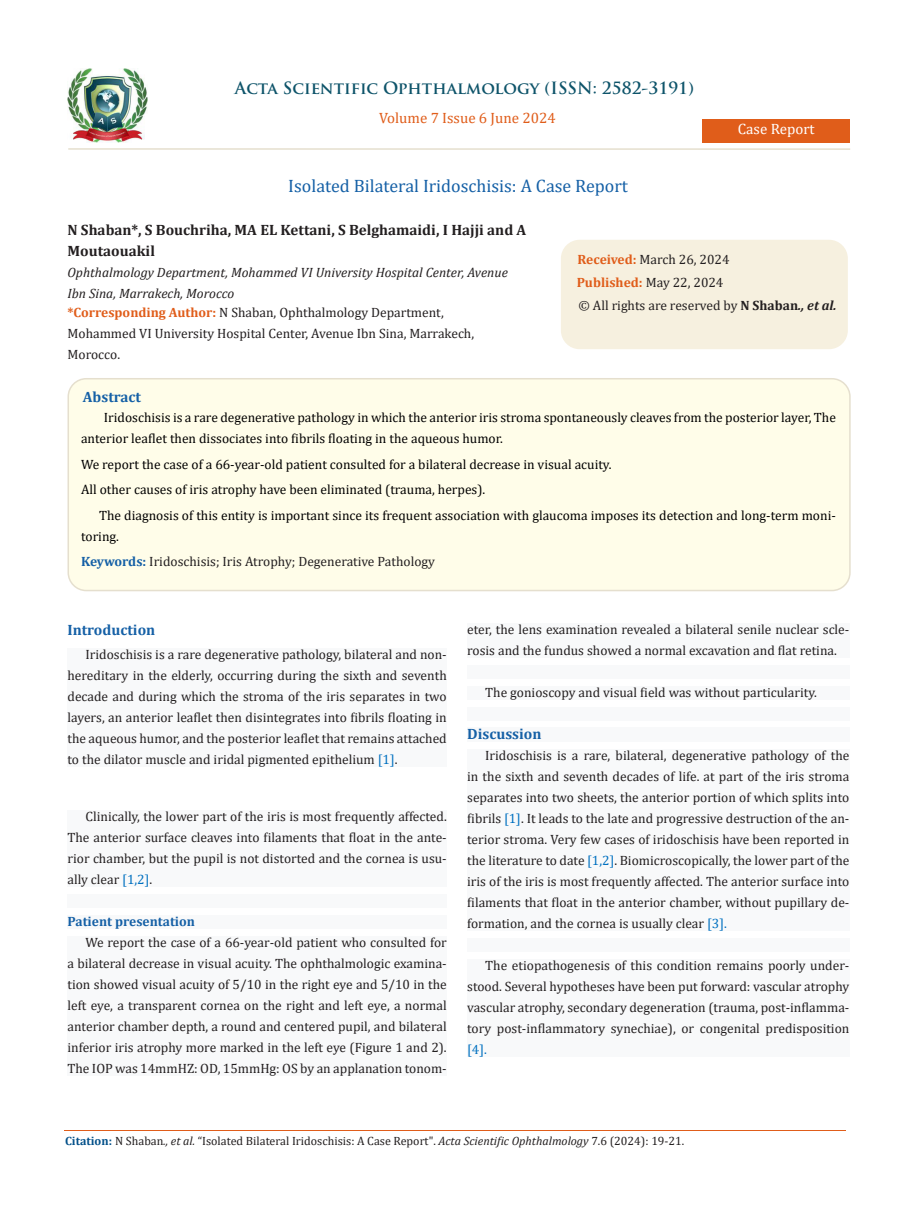
<style>
.page{position:relative;width:917px;height:1224px;background:#fff}
.page>*{position:absolute;margin:0;border:0;box-sizing:border-box;transform-origin:0 0}
.t1{font:18px "Cambria";color:#1560a6}
.t2{font:700 16.5px "Trajan Pro";color:#0e546a}
.t3{font:700 15px/21px "Cambria";color:#231f20}
.HTML_Preformatted{font:700 15px "Cambria";color:#1560a6}
.t4{font:15px "Cambria";color:#e05d1a}
.t5{font:15px "Cambria";color:#fff}
.HTML_Preformatted-2{font:13.5px/21px "Cambria";color:#231f20;text-align:justify}
.t6{font:13.5px/21px "Cambria";color:#000}
.t7{font:italic 13.5px/21px "Cambria";color:#231f20}
.t8{font:700 13.5px "Cambria";color:#e05d1a}
.HTML_Preformatted-3{font:700 13.5px "Cambria";color:#1560a6}
.t9{font:12px "Cambria";color:#231f20}
.s1{font-weight:700;color:#e05d1a}
.s2{font-weight:400;color:#231f20}
.s3{font-weight:700}
.s4{font-weight:700;font-style:italic}
.s5{font-weight:700;color:#1560a6}
.s6{color:#0070c0}
.s7{font-weight:700;color:#035089}
.s8{font-style:italic}
</style>
<div class="page">
<img style="left:67px;top:68px;width:81px;height:74px">
<div style="left:702px;top:119px;width:148px;height:23px;background:#e05d1a"></div>
<div style="left:561px;top:241px;width:286px;height:107px;background:#f6f0df;border-radius:18px"></div>
<div style="left:561px;top:240px;width:286px;height:109px;border:2px solid #f6f0df;border-radius:18px"></div>
<div style="left:68px;top:379px;width:781px;height:212px;background:#fffde9;border-radius:18px"></div>
<div style="left:67px;top:378px;width:783px;height:213px;border:2px solid #e5dfce;border-radius:18px"></div>
<div style="left:67px;top:648px;width:380px;height:118px;background:#f8f9fa"></div>
<div style="left:67px;top:810px;width:380px;height:76px;background:#f8f9fa"></div>
<div style="left:67px;top:894px;width:380px;height:14px;background:#f8f9fa"></div>
<div style="left:67px;top:915px;width:380px;height:13px;background:#f8f9fa"></div>
<div style="left:67px;top:936px;width:380px;height:140px;background:#f8f9fa"></div>
<div style="left:467px;top:623px;width:382px;height:35px;background:#f8f9fa"></div>
<div style="left:467px;top:665px;width:382px;height:14px;background:#f8f9fa"></div>
<div style="left:467px;top:686px;width:382px;height:14px;background:#f8f9fa"></div>
<div style="left:467px;top:707px;width:382px;height:14px;background:#f8f9fa"></div>
<div style="left:467px;top:727px;width:382px;height:15px;background:#f8f9fa"></div>
<div style="left:467px;top:749px;width:382px;height:182px;background:#f8f9fa"></div>
<div style="left:467px;top:938px;width:382px;height:14px;background:#f8f9fa"></div>
<div style="left:467px;top:959px;width:382px;height:98px;background:#f8f9fa"></div>
<hr style="left:64px;top:1130px;width:781px;height:1px;background:#e05d1a">
<hr style="left:68px;top:148px;width:782px;height:2px;background:#e5dfce">
<p class="t2" style="left:235px;top:77px;width:461px">Acta Scientific Ophthalmology (ISSN: 2582-3191)</p>
<p class="t4" style="left:379px;top:109px;width:178px">Volume 7 Issue 6 June 2024</p>
<p class="t5" style="left:737px;top:120px;width:78px">Case Report</p>
<p class="t1" style="left:288px;top:175px;width:341px">Isolated Bilateral Iridoschisis: A Case Report</p>
<p class="t3" style="left:67px;top:219px;width:460px">N Shaban*, S Bouchriha, MA EL Kettani, S Belghamaidi, I Hajji and A<br>Moutaouakil</p>
<p class="t7" style="left:67px;top:261px;width:442px">Ophthalmology Department, Mohammed VI University Hospital Center, Avenue<br>Ibn Sina, Marrakech, Morocco</p>
<p class="HTML_Preformatted-2" style="left:67px;top:302px;width:408px;text-align:left"><span class="s1">*Corresponding Author:</span> N Shaban, Ophthalmology Department,<br>Mohammed VI University Hospital Center, Avenue Ibn Sina, Marrakech,<br>Morocco.</p>
<p class="HTML_Preformatted-2" style="left:577px;top:248px;width:153px"><span class="s1">Received:</span> March 26, 2024</p>
<p class="t8" style="left:576px;top:272px;width:148px">Published: <span class="s2">May 22, 2024</span></p>
<p class="HTML_Preformatted-2" style="left:578px;top:295px;width:260px">© All rights are reserved by <span class="s3">N Shaban</span><span class="s4">., et al.</span></p>
<p class="HTML_Preformatted" style="left:83px;top:386px;width:60px">Abstract</p>
<p class="t6" style="left:81px;top:407px;width:756px;text-indent:23px">Iridoschisis is a rare degenerative pathology in which the anterior iris stroma spontaneously cleaves from the posterior layer, The anterior leaflet then dissociates into fibrils floating in the aqueous humor.</p>
<p class="t6" style="left:81px;top:454px;width:532px">We report the case of a 66-year-old patient consulted for a bilateral decrease in visual acuity.</p>
<p class="t6" style="left:81px;top:479px;width:406px">All other causes of iris atrophy have been eliminated (trauma, herpes).</p>
<p class="t6" style="left:81px;top:505px;width:756px;text-indent:18px">The diagnosis of this entity is important since its frequent association with glaucoma imposes its detection and long-term moni&shy;toring.</p>
<p class="HTML_Preformatted-2" style="left:81px;top:551px;width:355px"><span class="s5">Keywords:</span> Iridoschisis; Iris Atrophy; Degenerative Pathology</p>
<p class="HTML_Preformatted" style="left:67px;top:619px;width:89px">Introduction</p>
<p class="HTML_Preformatted-2" style="left:67px;top:643px;width:381px;text-indent:18px">Iridoschisis is a rare degenerative pathology, bilateral and non&shy;hereditary in the elderly, occurring during the sixth and seventh decade and during which the stroma of the iris separates in two layers, an anterior leaflet then disintegrates into fibrils floating in the aqueous humor, and the posterior leaflet that remains attached to the dilator muscle and iridal pigmented epithelium <span class="s6">[1]</span>.</p>
<p class="HTML_Preformatted-2" style="left:67px;top:805px;width:381px;text-indent:18px">Clinically, the lower part of the iris is most frequently affected.<br>The anterior surface cleaves into filaments that float in the ante&shy;rior chamber, but the pupil is not distorted and the cornea is usu&shy;ally clear <span class="s6">[1,2]</span>.</p>
<p class="HTML_Preformatted-3" style="left:67px;top:911px;width:129px">Patient presentation</p>
<p class="HTML_Preformatted-2" style="left:67px;top:931px;width:381px;text-indent:18px">We report the case of a 66-year-old patient who consulted for a bilateral decrease in visual acuity. The ophthalmologic examina&shy;tion showed visual acuity of 5/10 in the right eye and 5/10 in the left eye, a transparent cornea on the right and left eye, a normal anterior chamber depth, a round and centered pupil, and bilateral inferior iris atrophy more marked in the left eye (Figure 1 and 2).<br>The IOP was 14mmHZ: OD, 15mmHg: OS by an applanation tonom-</p>
<p class="HTML_Preformatted-2" style="left:467px;top:618px;width:384px">eter, the lens examination revealed a bilateral senile nuclear scle&shy;rosis and the fundus showed a normal excavation and flat retina.</p>
<p class="HTML_Preformatted-2" style="left:485px;top:681px;width:333px">The gonioscopy and visual field was without particularity.</p>
<p class="HTML_Preformatted" style="left:467px;top:723px;width:76px">Discussion</p>
<p class="HTML_Preformatted-2" style="left:467px;top:744px;width:384px;text-indent:18px">Iridoschisis is a rare, bilateral, degenerative pathology of the in the sixth and seventh decades of life. at part of the iris stroma separates into two sheets, the anterior portion of which splits into fibrils <span class="s6">[1]</span>. It leads to the late and progressive destruction of the an&shy;terior stroma. Very few cases of iridoschisis have been reported in the literature to date <span class="s6">[1,2]</span>. Biomicroscopically, the lower part of the iris of the iris is most frequently affected. The anterior surface into filaments that float in the anterior chamber, without pupillary de&shy;formation, and the cornea is usually clear <span class="s6">[3].</span></p>
<p class="HTML_Preformatted-2" style="left:467px;top:954px;width:384px;text-indent:18px">The etiopathogenesis of this condition remains poorly under&shy;stood. Several hypotheses have been put forward: vascular atrophy vascular atrophy, secondary degeneration (trauma, post-inflamma&shy;tory post-inflammatory synechiae), or congenital predisposition <span class="s6">[4].</span></p>
<p class="t9" style="left:65px;top:1134px;width:621px"><span class="s7">Citation:</span> N Shaban<span class="s8">., et al.</span> “Isolated Bilateral Iridoschisis: A Case Report". <span class="s8">Acta Scientific Ophthalmology</span> 7.6 (2024): 19-21.</p>
</div>
